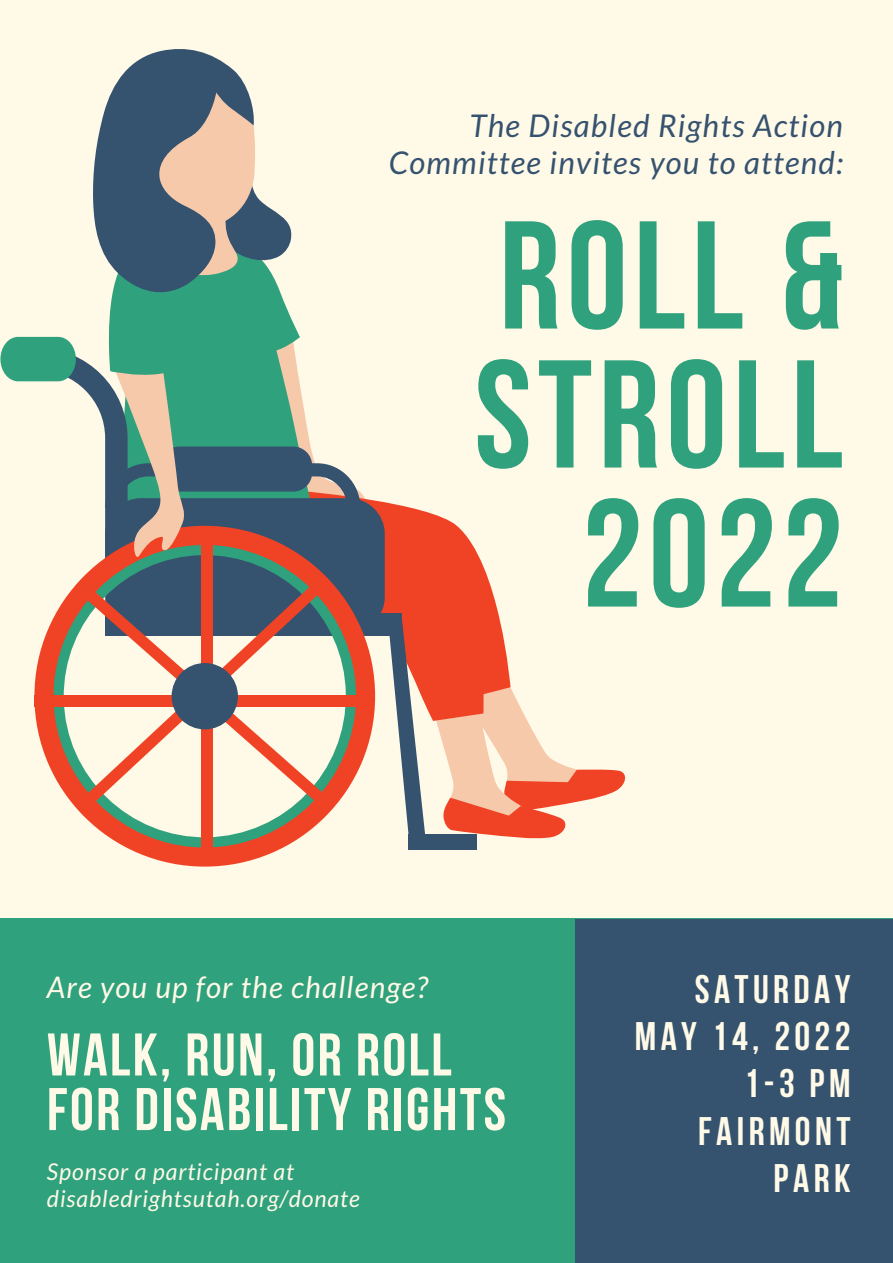
<style>
.page{position:relative;width:893px;height:1263px;background:#fff9e7}
.page>*{position:absolute;margin:0;border:0;box-sizing:border-box;transform-origin:0 0}
.t1{font:700 153.15px/139px "Bebas Neue";letter-spacing:.04em;color:#30a17d;text-align:right}
.t2{font:700 60px "Bebas Neue";letter-spacing:.04em;color:#fff9e7}
.t3{font:700 39.75px "Bebas Neue";letter-spacing:.11em;color:#fff9e7}
.t4{font:italic 31.35px/37.1px "Lato";letter-spacing:.04em;color:#35526f;text-align:right}
.t5{font:italic 29.78px "Lato";letter-spacing:.04em;color:#fff9e7}
.t6{font:italic 23.17px "Lato";letter-spacing:.04em;color:#fff9e7}
</style>
<div class="page">
<div style="left:0;top:918px;width:893px;height:345px;background:#30a17d"></div>
<div style="left:576px;top:919px;width:317px;height:344px;background:#35526f"></div>
<svg style="left:369px;top:499px;width:124px;height:95px"></svg>
<svg style="left:375px;top:516px;width:114px;height:185px;fill:#f04325"></svg>
<div style="left:105px;top:614px;width:296px;height:22px;background:#35526f"></div>
<svg style="left:388px;top:594px;width:237px;height:256px"></svg>
<div style="left:105px;top:498px;width:280px;height:135px;background:#35526f;border-radius:36px"></div>
<svg style="left:34px;top:588px;width:341px;height:278px"></svg>
<svg style="left:0;top:49px;width:369px;height:539px"></svg>
<svg style="left:79px;top:585px;width:247px;height:219px"></svg>
<svg style="left:82px;top:582px;width:241px;height:225px"></svg>
<div style="left:201px;top:536px;width:11px;height:318px;background:#f04325"></div>
<div style="left:35px;top:695px;width:331px;height:12px;background:#f04325"></div>
<div style="left:172px;top:663px;width:66px;height:66px;background:#35526f;border-radius:50%"></div>
<p class="t4" style="left:389px;top:106px;width:455px">The Disabled Rights Action<br>Committee invites you to attend:</p>
<p class="t1" style="left:474px;top:221px;width:370px">ROLL &amp;<br>STROLL<br>2022</p>
<p class="t5" style="left:47px;top:968px;width:382px">Are you up for the challenge?</p>
<p class="t2" style="left:47px;top:1030px;width:406px">WALK, RUN, OR ROLL</p>
<p class="t2" style="left:47px;top:1085px;width:460px">FOR DISABILITY RIGHTS</p>
<p class="t6" style="left:47px;top:1157px;width:248px">Sponsor a participant at</p>
<p class="t6" style="left:47px;top:1184px;width:314px">disabledrightsutah.org/donate</p>
<p class="t3" style="left:695px;top:973px;width:157px">SATURDAY</p>
<p class="t3" style="left:635px;top:1020px;width:217px">MAY 14, 2022</p>
<p class="t3" style="left:744px;top:1067px;width:108px">1-3 PM</p>
<p class="t3" style="left:698px;top:1115px;width:154px">FAIRMONT</p>
<p class="t3" style="left:773px;top:1162px;width:78px">PARK</p>
</div>
